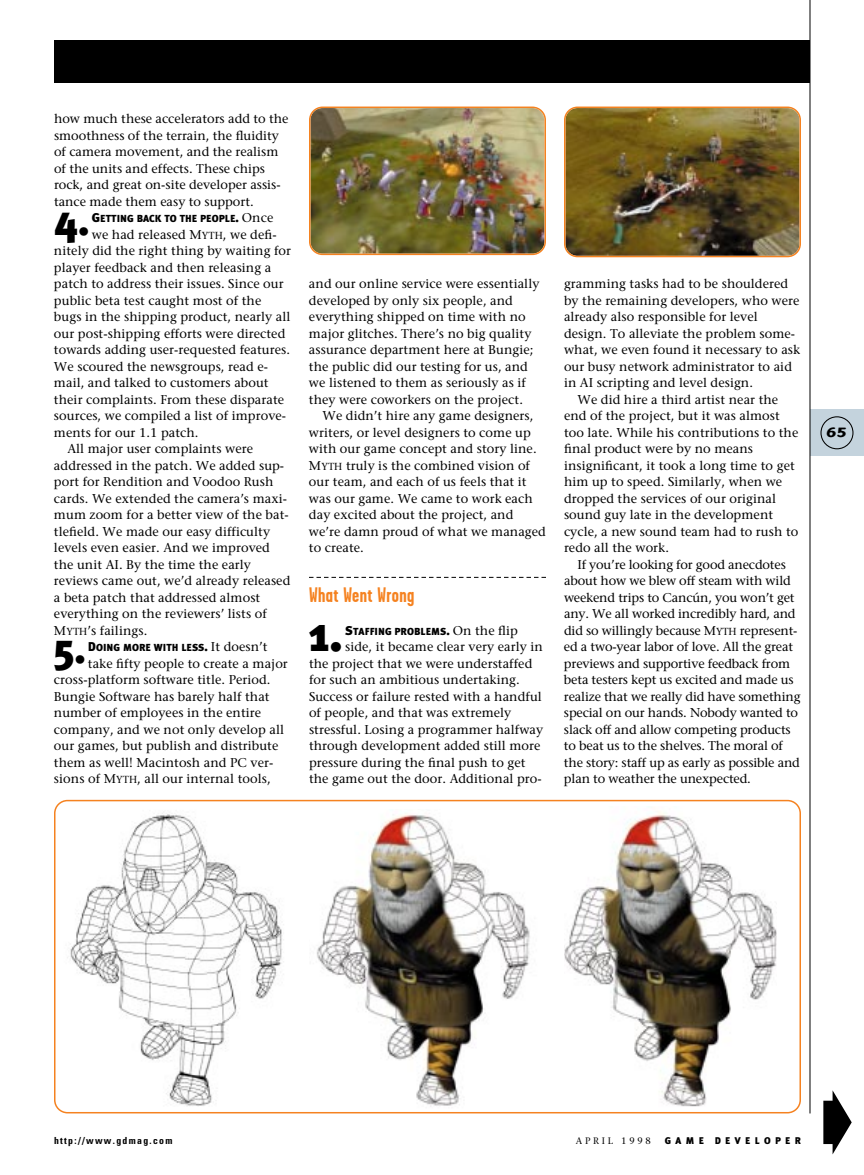
<style>
.page{position:relative;width:864px;height:1175px;background:#fff}
.page>*{position:absolute;margin:0;border:0;box-sizing:border-box;transform-origin:0 0}
.t1{font:900 48.9px "Meta Plus";color:#000}
.t2{font:900 42.15px "Meta Plus";color:#000}
.t3{font:700 21px "Garage Gothic";letter-spacing:.02em;color:#f58220}
.t4{font:700 15px "Dogma Script";color:#000}
.t5{font:12.75px/16.5px "Stone Serif";letter-spacing:.005em;color:#000}
.t6{font:900 10.2px "Meta Plus";letter-spacing:.005em;color:#000}
.t7{font:700 condensed 9.75px "Univers";letter-spacing:.135em;color:#000}
.t8{font:900 9.75px "Meta Plus";letter-spacing:.45em;color:#000}
.t9{font:9.3px "Stone Serif";letter-spacing:.295em;color:#000}
.s1{font-size:12.75px}
.s2{font-family:"Stone Serif";font-weight:400;font-size:12.75px}
.s3{font-size:10.2px}
</style>
<div class="page">
<div style="left:810px;top:410px;width:54px;height:46px;background:#c4d3dd"></div>
<svg style="left:309px;top:577px;width:237px;height:1px"></svg>
<div style="left:820px;top:416px;width:34px;height:33px;border:1px solid #000;border-radius:50%"></div>
<div style="left:54px;top:40px;width:756px;height:42px;background:#000"></div>
<svg style="left:823px;top:1090px;width:29px;height:64px"></svg>
<hr style="left:810px;top:0;width:1px;height:1113px;background:#000">
<img style="left:310px;top:108px;width:234px;height:146px;border-radius:12px">
<div style="left:309px;top:106px;width:237px;height:149px;border:2px solid #f58220;border-radius:13px"></div>
<img style="left:566px;top:108px;width:234px;height:148px;border-radius:12px">
<div style="left:564px;top:106px;width:237px;height:151px;border:2px solid #f58220;border-radius:13px"></div>
<img style="left:56px;top:801px;width:226px;height:311px">
<div style="left:54px;top:800px;width:747px;height:313px;border:2px solid #f58220;border-radius:13px"></div>
<img style="left:316px;top:814px;width:214px;height:293px">
<img style="left:564px;top:812px;width:213px;height:295px">
<p class="t5" style="left:54px;top:112px;width:236px">how much these accelerators add to the smoothness of the terrain, the fluidity of camera movement, and the realism of the units and effects. These chips rock, and great on-site developer assis&shy;tance made them easy to support.</p>
<h2 class="t2" style="left:54px;top:205px;width:37px">4.</h2>
<p class="t6" style="left:92px;top:215px;width:183px"><span class="s1">G</span>ETTING BACK TO THE PEOPLE<span class="s1">.</span> <span class="s2">Once</span></p>
<p class="t5" style="left:92px;top:227px;width:186px">we had released M<span class="s3">YTH</span>, we defi-</p>
<p class="t5" style="left:54px;top:244px;width:239px">nitely did the right thing by waiting for</p>
<p class="t5" style="left:54px;top:260px;width:219px">player feedback and then releasing a</p>
<p class="t5" style="left:54px;top:277px;width:231px">patch to address their issues. Since our</p>
<p class="t5" style="left:54px;top:293px;width:209px">public beta test caught most of the</p>
<p class="t5" style="left:54px;top:310px;width:238px">bugs in the shipping product, nearly all</p>
<p class="t5" style="left:54px;top:326px;width:233px">our post-shipping efforts were directed</p>
<p class="t5" style="left:54px;top:343px;width:238px">towards adding user-requested features.</p>
<p class="t5" style="left:54px;top:359px;width:216px">We scoured the newsgroups, read e-</p>
<p class="t5" style="left:54px;top:376px;width:216px">mail, and talked to customers about</p>
<p class="t5" style="left:54px;top:392px;width:232px">their complaints. From these disparate</p>
<p class="t5" style="left:54px;top:409px;width:234px">sources, we compiled a list of improve-</p>
<p class="t5" style="left:54px;top:425px;width:146px">ments for our 1.1 patch.</p>
<p class="t5" style="left:67px;top:442px;width:187px">All major user complaints were</p>
<p class="t5" style="left:54px;top:458px;width:232px">addressed in the patch. We added sup-</p>
<p class="t5" style="left:54px;top:475px;width:221px">port for Rendition and Voodoo Rush</p>
<p class="t5" style="left:54px;top:491px;width:235px">cards. We extended the camera’s maxi-</p>
<p class="t5" style="left:54px;top:508px;width:236px">mum zoom for a better view of the bat-</p>
<p class="t5" style="left:54px;top:524px;width:218px">tlefield. We made our easy difficulty</p>
<p class="t5" style="left:54px;top:541px;width:217px">levels even easier. And we improved</p>
<p class="t5" style="left:54px;top:557px;width:199px">the unit AI. By the time the early</p>
<p class="t5" style="left:54px;top:574px;width:238px">reviews came out, we’d already released</p>
<p class="t5" style="left:54px;top:590px;width:208px">a beta patch that addressed almost</p>
<p class="t5" style="left:54px;top:607px;width:214px">everything on the reviewers’ lists of</p>
<p class="t5" style="left:54px;top:623px;width:95px">M<span class="s3">YTH</span>’s failings.</p>
<h2 class="t2" style="left:54px;top:633px;width:33px">5.</h2>
<p class="t6" style="left:88px;top:644px;width:181px"><span class="s1">D</span>OING MORE WITH LESS<span class="s1">.</span> <span class="s2">It doesn’t</span></p>
<p class="t5" style="left:54px;top:656px;width:235px;text-indent:34px">take fifty people to create a major cross-platform software title. Period.<br>Bungie Software has barely half that number of employees in the entire company, and we not only develop all our games, but publish and distribute them as well! Macintosh and PC ver&shy;sions of M<span class="s3">YTH</span>, all our internal tools,</p>
<p class="t5" style="left:309px;top:277px;width:232px">and our online service were essentially developed by only six people, and everything shipped on time with no major glitches. There’s no big quality assurance department here at Bungie; the public did our testing for us, and we listened to them as seriously as if they were coworkers on the project.</p>
<p class="t5" style="left:309px;top:409px;width:239px;text-indent:13px">We didn’t hire any game designers, writers, or level designers to come up with our game concept and story line.<br>M<span class="s3">YTH</span> truly is the combined vision of our team, and each of us feels that it was our game. We came to work each day excited about the project, and we’re damn proud of what we managed to create.</p>
<h3 class="t3" style="left:309px;top:587px;width:107px">What Went Wrong</h3>
<h1 class="t1" style="left:309px;top:616px;width:35px">1.</h1>
<p class="t6" style="left:345px;top:627px;width:174px"><span class="s1">S</span>TAFFING PROBLEMS<span class="s1">.</span> <span class="s2">On the flip</span></p>
<p class="t5" style="left:309px;top:640px;width:236px;text-indent:36px">side, it became clear very early in the project that we were understaffed for such an ambitious undertaking.<br>Success or failure rested with a handful of people, and that was extremely stressful. Losing a programmer halfway through development added still more pressure during the final push to get the game out the door. Additional pro-</p>
<p class="t5" style="left:564px;top:277px;width:226px">gramming tasks had to be shouldered</p>
<p class="t5" style="left:564px;top:293px;width:237px">by the remaining developers, who were</p>
<p class="t5" style="left:564px;top:310px;width:195px">already also responsible for level</p>
<p class="t5" style="left:564px;top:326px;width:233px">design. To alleviate the problem some-</p>
<p class="t5" style="left:564px;top:343px;width:238px">what, we even found it necessary to ask</p>
<p class="t5" style="left:564px;top:359px;width:230px">our busy network administrator to aid</p>
<p class="t5" style="left:564px;top:376px;width:191px">in AI scripting and level design.</p>
<p class="t5" style="left:578px;top:392px;width:202px">We did hire a third artist near the</p>
<p class="t5" style="left:564px;top:409px;width:217px">end of the project, but it was almost</p>
<p class="t5" style="left:564px;top:425px;width:236px">too late. While his contributions to the</p>
<p class="t5" style="left:564px;top:442px;width:191px">final product were by no means</p>
<p class="t5" style="left:564px;top:458px;width:232px">insignificant, it took a long time to get</p>
<p class="t5" style="left:564px;top:475px;width:220px">him up to speed. Similarly, when we</p>
<p class="t5" style="left:564px;top:491px;width:214px">dropped the services of our original</p>
<p class="t5" style="left:564px;top:508px;width:211px">sound guy late in the development</p>
<p class="t5" style="left:564px;top:524px;width:236px">cycle, a new sound team had to rush to</p>
<p class="t5" style="left:564px;top:541px;width:107px">redo all the work.</p>
<p class="t5" style="left:578px;top:557px;width:210px">If you’re looking for good anecdotes</p>
<p class="t5" style="left:564px;top:574px;width:228px">about how we blew off steam with wild</p>
<p class="t5" style="left:564px;top:590px;width:232px">weekend trips to Cancún, you won’t get</p>
<p class="t5" style="left:564px;top:607px;width:233px">any. We all worked incredibly hard, and</p>
<p class="t5" style="left:564px;top:623px;width:235px">did so willingly because M<span class="s3">YTH</span> represent-</p>
<p class="t5" style="left:564px;top:640px;width:231px">ed a two-year labor of love. All the great</p>
<p class="t5" style="left:564px;top:656px;width:228px">previews and supportive feedback from</p>
<p class="t5" style="left:564px;top:673px;width:231px">beta testers kept us excited and made us</p>
<p class="t5" style="left:564px;top:689px;width:238px">realize that we really did have something</p>
<p class="t5" style="left:564px;top:706px;width:236px">special on our hands. Nobody wanted to</p>
<p class="t5" style="left:564px;top:722px;width:228px">slack off and allow competing products</p>
<p class="t5" style="left:564px;top:739px;width:220px">to beat us to the shelves. The moral of</p>
<p class="t5" style="left:564px;top:755px;width:238px">the story: staff up as early as possible and</p>
<p class="t5" style="left:564px;top:772px;width:188px">plan to weather the unexpected.</p>
<p class="t4" style="left:825px;top:427px;width:23px">65</p>
<p class="t7" style="left:54px;top:1136px;width:120px">http://www.gdmag.com</p>
<p class="t9" style="left:576px;top:1136px;width:77px">APRIL 1998</p>
<p class="t8" style="left:665px;top:1136px;width:138px">GAME DEVELOPER</p>
</div>
